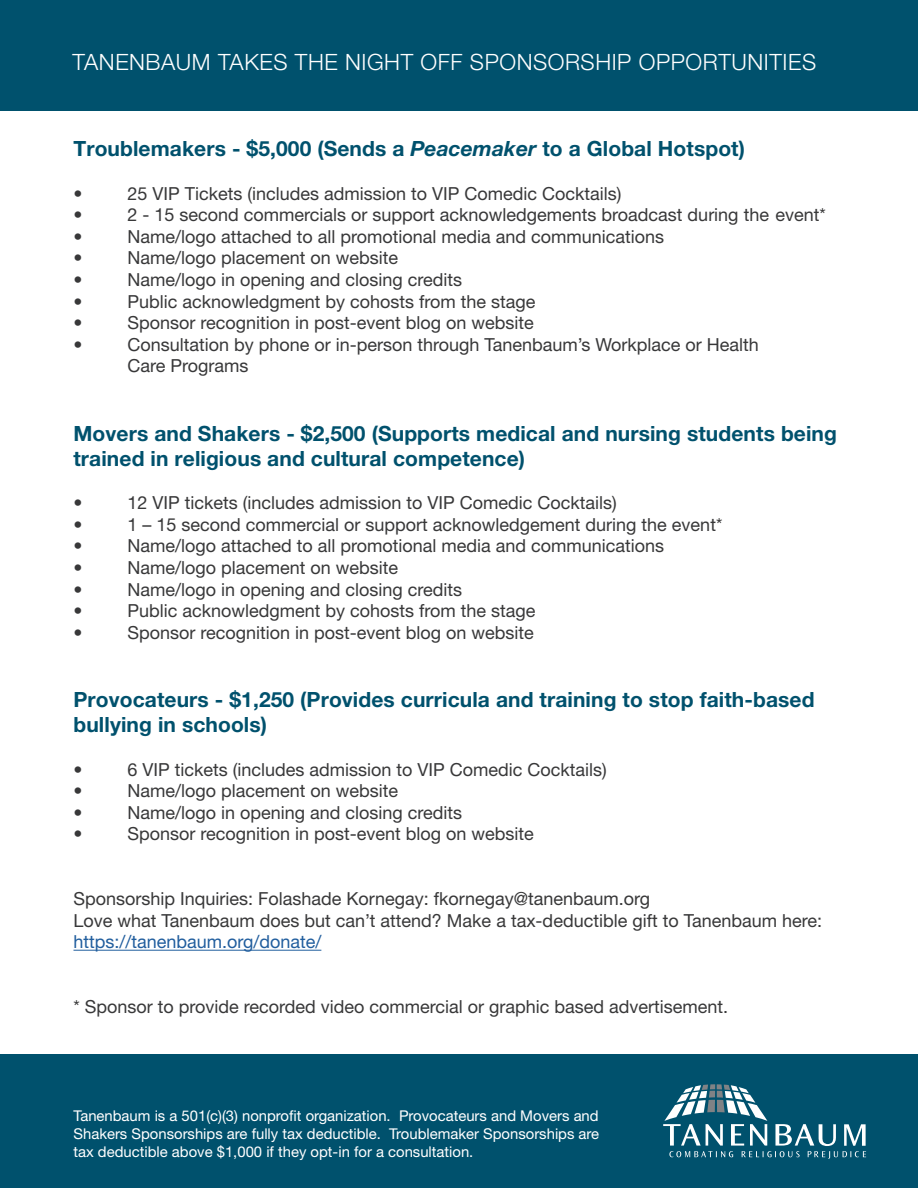
<style>
.page{position:relative;width:918px;height:1188px;background:#fff}
.page>*{position:absolute;margin:0;border:0;box-sizing:border-box;transform-origin:0 0}
.t1{font:300 22.5px "Helvetica Neue LT Pro";letter-spacing:.025em;color:#fff}
.t2{font:700 21px/25.2px "Helvetica Neue LT Pro";letter-spacing:.005em;color:#00516d}
.t3{font:18px/21.6px "Helvetica Neue LT Pro";color:#383839}
.t4{font:18px "Helvetica Neue LT Pro";color:#215e9e}
.t5{font:14.85px/18.3px "Helvetica Neue LT Pro";color:#fff;text-align:justify}
.s1{font-style:italic}
</style>
<div class="page">
<div style="left:0;top:0;width:918px;height:110px;background:#00516d"></div>
<div style="left:0;top:1054px;width:918px;height:134px;background:#00516d"></div>
<svg style="left:663px;top:1084px;width:203px;height:75px"></svg>
<hr style="left:74px;top:950px;width:247px;height:1px;background:#215e9e">
<p class="t1" style="left:73px;top:49px;width:745px">TANENBAUM TAKES THE NIGHT OFF SPONSORSHIP OPPORTUNITIES</p>
<p class="t2" style="left:74px;top:136px;width:673px">Troublemakers - $5,000 (Sends a <span class="s1">Peacemaker</span> to a Global Hotspot)</p>
<p class="t3" style="left:74px;top:182px;width:10px">•</p>
<p class="t3" style="left:128px;top:182px;width:496px">25 VIP Tickets (includes admission to VIP Comedic Cocktails)</p>
<p class="t3" style="left:74px;top:204px;width:10px">•</p>
<p class="t3" style="left:128px;top:204px;width:700px">2 - 15 second commercials or support acknowledgements broadcast during the event*</p>
<p class="t3" style="left:74px;top:225px;width:10px">•</p>
<p class="t3" style="left:128px;top:225px;width:538px">Name/logo attached to all promotional media and communications</p>
<p class="t3" style="left:74px;top:247px;width:10px">•</p>
<p class="t3" style="left:128px;top:247px;width:272px">Name/logo placement on website</p>
<p class="t3" style="left:74px;top:268px;width:10px">•</p>
<p class="t3" style="left:128px;top:268px;width:336px">Name/logo in opening and closing credits</p>
<p class="t3" style="left:74px;top:290px;width:10px">•</p>
<p class="t3" style="left:128px;top:290px;width:410px">Public acknowledgment by cohosts from the stage</p>
<p class="t3" style="left:74px;top:312px;width:10px">•</p>
<p class="t3" style="left:128px;top:312px;width:408px">Sponsor recognition in post-event blog on website</p>
<p class="t3" style="left:74px;top:333px;width:10px">•</p>
<p class="t3" style="left:128px;top:333px;width:633px">Consultation by phone or in-person through Tanenbaum’s Workplace or Health<br>Care Programs</p>
<p class="t2" style="left:74px;top:420px;width:765px">Movers and Shakers - $2,500 (Supports medical and nursing students being trained in religious and cultural competence)</p>
<p class="t3" style="left:74px;top:492px;width:10px">•</p>
<p class="t3" style="left:128px;top:492px;width:491px">12 VIP tickets (includes admission to VIP Comedic Cocktails)</p>
<p class="t3" style="left:74px;top:513px;width:10px">•</p>
<p class="t3" style="left:128px;top:513px;width:596px">1 – 15 second commercial or support acknowledgement during the event*</p>
<p class="t3" style="left:74px;top:535px;width:10px">•</p>
<p class="t3" style="left:128px;top:535px;width:538px">Name/logo attached to all promotional media and communications</p>
<p class="t3" style="left:74px;top:556px;width:10px">•</p>
<p class="t3" style="left:128px;top:556px;width:272px">Name/logo placement on website</p>
<p class="t3" style="left:74px;top:578px;width:10px">•</p>
<p class="t3" style="left:128px;top:578px;width:336px">Name/logo in opening and closing credits</p>
<p class="t3" style="left:74px;top:600px;width:10px">•</p>
<p class="t3" style="left:128px;top:600px;width:410px">Public acknowledgment by cohosts from the stage</p>
<p class="t3" style="left:74px;top:621px;width:10px">•</p>
<p class="t3" style="left:128px;top:621px;width:408px">Sponsor recognition in post-event blog on website</p>
<p class="t2" style="left:74px;top:687px;width:743px">Provocateurs - $1,250 (Provides curricula and training to stop faith-based bullying in schools)</p>
<p class="t3" style="left:74px;top:758px;width:10px">•</p>
<p class="t3" style="left:128px;top:758px;width:481px">6 VIP tickets (includes admission to VIP Comedic Cocktails)</p>
<p class="t3" style="left:74px;top:780px;width:10px">•</p>
<p class="t3" style="left:128px;top:780px;width:272px">Name/logo placement on website</p>
<p class="t3" style="left:74px;top:801px;width:10px">•</p>
<p class="t3" style="left:128px;top:801px;width:336px">Name/logo in opening and closing credits</p>
<p class="t3" style="left:74px;top:823px;width:10px">•</p>
<p class="t3" style="left:128px;top:823px;width:408px">Sponsor recognition in post-event blog on website</p>
<p class="t3" style="left:74px;top:888px;width:750px">Sponsorship Inquiries: Folashade Kornegay: fkornegay@tanenbaum.org<br>Love what Tanenbaum does but can’t attend? Make a tax-deductible gift to Tanenbaum here:</p>
<p class="t4" style="left:74px;top:931px;width:249px">https://tanenbaum.org/donate/</p>
<p class="t3" style="left:74px;top:996px;width:656px">* Sponsor to provide recorded video commercial or graphic based advertisement.</p>
<p class="t5" style="left:74px;top:1106px;width:527px">Tanenbaum is a 501(c)(3) nonprofit organization. Provocateurs and Movers and Shakers Sponsorships are fully tax deductible. Troublemaker Sponsorships are tax deductible above $1,000 if they opt-in for a consultation.</p>
</div>
